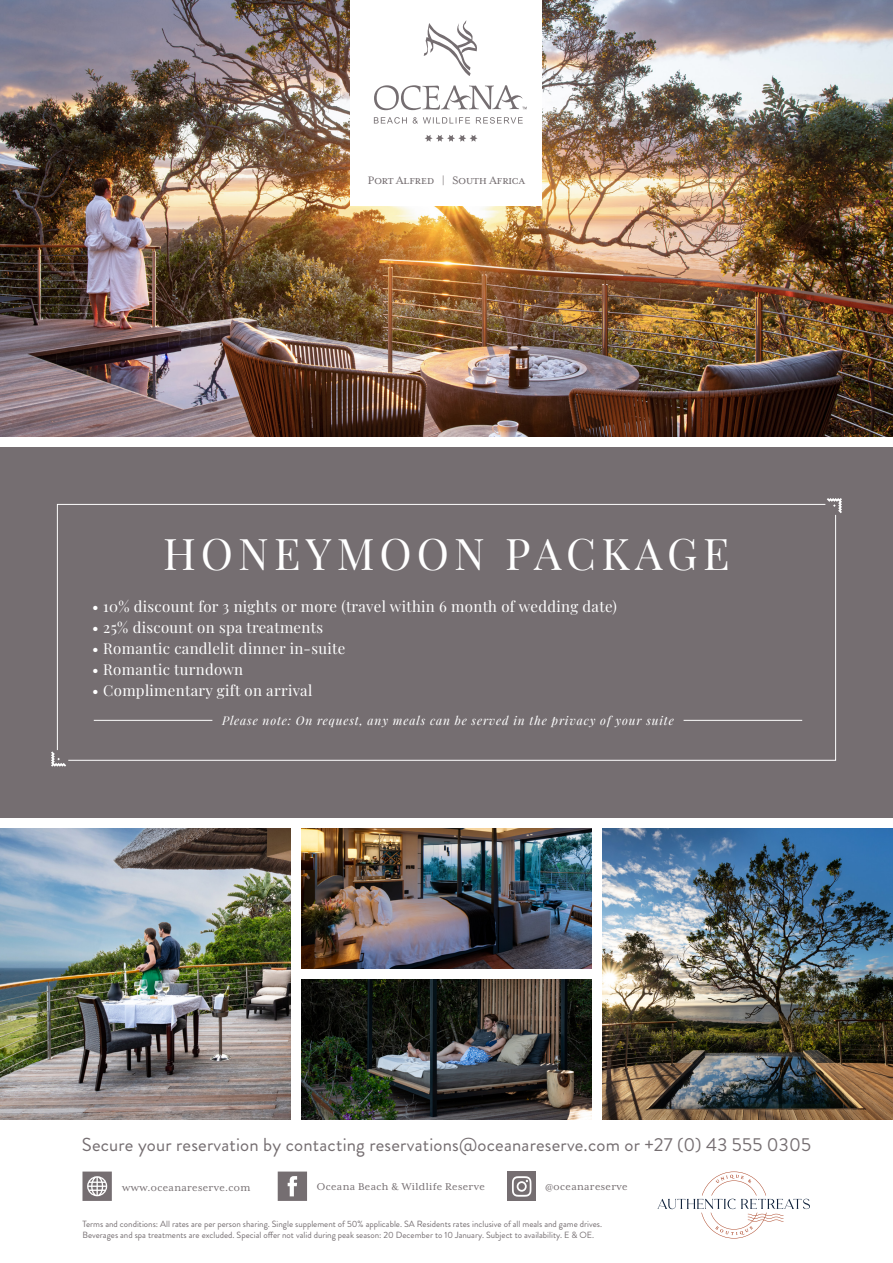
<style>
.page{position:relative;width:893px;height:1263px;background:#fff}
.page>*{position:absolute;margin:0;border:0;box-sizing:border-box;transform-origin:0 0}
.t1{font:43.5px "Playfair Display";letter-spacing:.115em;color:#fff}
.t2{font:18.75px "Brandon Grotesque";letter-spacing:.01em;color:#756e71}
.t3{font:15px "Playfair Display";letter-spacing:.02em;color:#fff}
.t4{font:12.45px "Mrs Eaves XL Serif OT";color:#756e71}
.t5{font:italic 12px "Playfair Display";letter-spacing:.07em;color:#fff}
.t6{font:11.4px "Mrs Eaves XL Serif OT";letter-spacing:.03em;color:#756e71}
.t7{font:9px "Brandon Grotesque";color:#756e71}
</style>
<div class="page">
<img style="left:0;top:0;width:893px;height:436px">
<div style="left:0;top:447px;width:893px;height:371px;background:#756e71"></div>
<img style="left:0;top:828px;width:291px;height:292px">
<svg style="left:278px;top:1171px;width:29px;height:30px"></svg>
<svg style="left:82px;top:1171px;width:30px;height:30px"></svg>
<div style="left:508px;top:1171px;width:28px;height:30px;background:#756e71"></div>
<svg style="left:512px;top:1176px;width:19px;height:21px"></svg>
<div style="left:351px;top:0;width:191px;height:206px;background:#fff"></div>
<svg style="left:374px;top:20px;width:153px;height:122px"></svg>
<svg style="left:827px;top:498px;width:15px;height:15px"></svg>
<svg style="left:51px;top:751px;width:15px;height:16px"></svg>
<svg style="left:57px;top:504px;width:779px;height:257px"></svg>
<img style="left:301px;top:828px;width:291px;height:141px">
<img style="left:602px;top:828px;width:291px;height:292px">
<img style="left:301px;top:979px;width:291px;height:141px">
<svg style="left:657px;top:1171px;width:153px;height:67px"></svg>
<p class="t4" style="left:368px;top:174px;width:159px">Port Alfred | South Africa</p>
<p class="t1" style="left:163px;top:520px;width:568px">HONEYMOON PACKAGE</p>
<p class="t3" style="left:92px;top:594px;width:526px">• 10% discount for 3 nights or more (travel within 6 month of wedding date)</p>
<p class="t3" style="left:92px;top:615px;width:232px">• 25% discount on spa treatments</p>
<p class="t3" style="left:92px;top:636px;width:254px">• Romantic candlelit dinner in-suite</p>
<p class="t3" style="left:92px;top:657px;width:152px">• Romantic turndown</p>
<p class="t3" style="left:92px;top:678px;width:222px">• Complimentary gift on arrival</p>
<p class="t5" style="left:222px;top:711px;width:453px">Please note: On request, any meals can be served in the privacy of your suite</p>
<p class="t2" style="left:82px;top:1132px;width:731px">Secure your reservation by contacting reservations@oceanareserve.com or +27 (0) 43 555 0305</p>
<p class="t6" style="left:122px;top:1181px;width:130px">www.oceanareserve.com</p>
<p class="t6" style="left:317px;top:1181px;width:169px">Oceana Beach &amp; Wildlife Reserve</p>
<p class="t6" style="left:545px;top:1180px;width:83px">@oceanareserve</p>
<p class="t7" style="left:82px;top:1218px;width:521px">Terms and conditions: All rates are per person sharing. Single supplement of 50% applicable. SA Residents rates inclusive of all meals and game drives.</p>
<p class="t7" style="left:82px;top:1228px;width:513px">Beverages and spa treatments are excluded. Special offer not valid during peak season: 20 December to 10 January. Subject to availability. E &amp; OE.</p>
</div>
